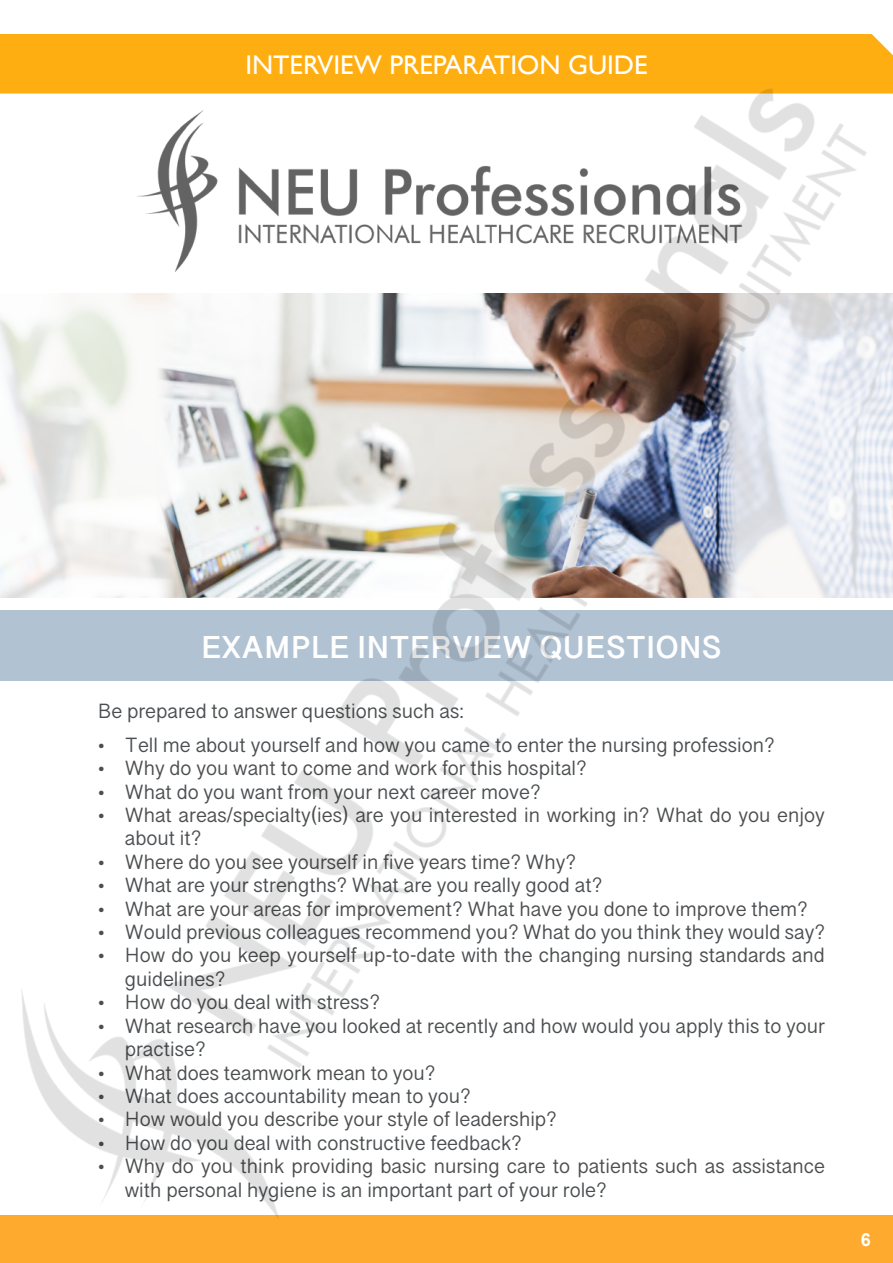
<style>
.page{position:relative;width:893px;height:1263px;background:#fff}
.page>*{position:absolute;margin:0;border:0;box-sizing:border-box;transform-origin:0 0}
.t1{font:700 30px "Telugu Sangam MN";color:#fff}
.t2{font:27px "Gill Sans";color:#fff}
.t3{font:19.5px/23.4px "Telugu Sangam MN";color:#4b4e50}
.t4{font:700 18px "Arial";color:#fff}
</style>
<div class="page">
<img style="left:0;top:34px;width:893px;height:1229px">
<h2 class="t2" style="left:245px;top:49px;width:404px">INTERVIEW PREPARATION GUIDE</h2>
<h1 class="t1" style="left:201px;top:630px;width:522px">EXAMPLE INTERVIEW QUESTIONS</h1>
<p class="t3" style="left:98px;top:699px;width:367px">Be prepared to answer questions such as:</p>
<p class="t3" style="left:98px;top:733px;width:678px">• Tell me about yourself and how you came to enter the nursing profession?</p>
<p class="t3" style="left:98px;top:757px;width:490px">• Why do you want to come and work for this hospital?</p>
<p class="t3" style="left:98px;top:780px;width:444px">• What do you want from your next career move?</p>
<p class="t3" style="left:125px;top:804px;width:702px;text-indent:-27px">• What areas/specialty(ies) are you interested in working in? What do you enjoy about it?</p>
<p class="t3" style="left:98px;top:850px;width:480px">• Where do you see yourself in five years time? Why?</p>
<p class="t3" style="left:98px;top:874px;width:506px">• What are your strengths? What are you really good at?</p>
<p class="t3" style="left:98px;top:897px;width:711px">• What are your areas for improvement? What have you done to improve them?</p>
<p class="t3" style="left:98px;top:921px;width:729px">• Would previous colleagues recommend you? What do you think they would say?</p>
<p class="t3" style="left:125px;top:944px;width:702px;text-indent:-27px">• How do you keep yourself up-to-date with the changing nursing standards and guidelines?</p>
<p class="t3" style="left:98px;top:991px;width:283px">• How do you deal with stress?</p>
<p class="t3" style="left:125px;top:1014px;width:702px;text-indent:-27px">• What research have you looked at recently and how would you apply this to your practise?</p>
<p class="t3" style="left:98px;top:1061px;width:339px">• What does teamwork mean to you?</p>
<p class="t3" style="left:98px;top:1084px;width:374px">• What does accountability mean to you?</p>
<p class="t3" style="left:98px;top:1108px;width:460px">• How would you describe your style of leadership?</p>
<p class="t3" style="left:98px;top:1131px;width:425px">• How do you deal with constructive feedback?</p>
<p class="t3" style="left:125px;top:1155px;width:702px;text-indent:-27px">• Why do you think providing basic nursing care to patients such as assistance with personal hygiene is an important part of your role?</p>
<p class="t4" style="left:861px;top:1228px;width:12px">6</p>
</div>
